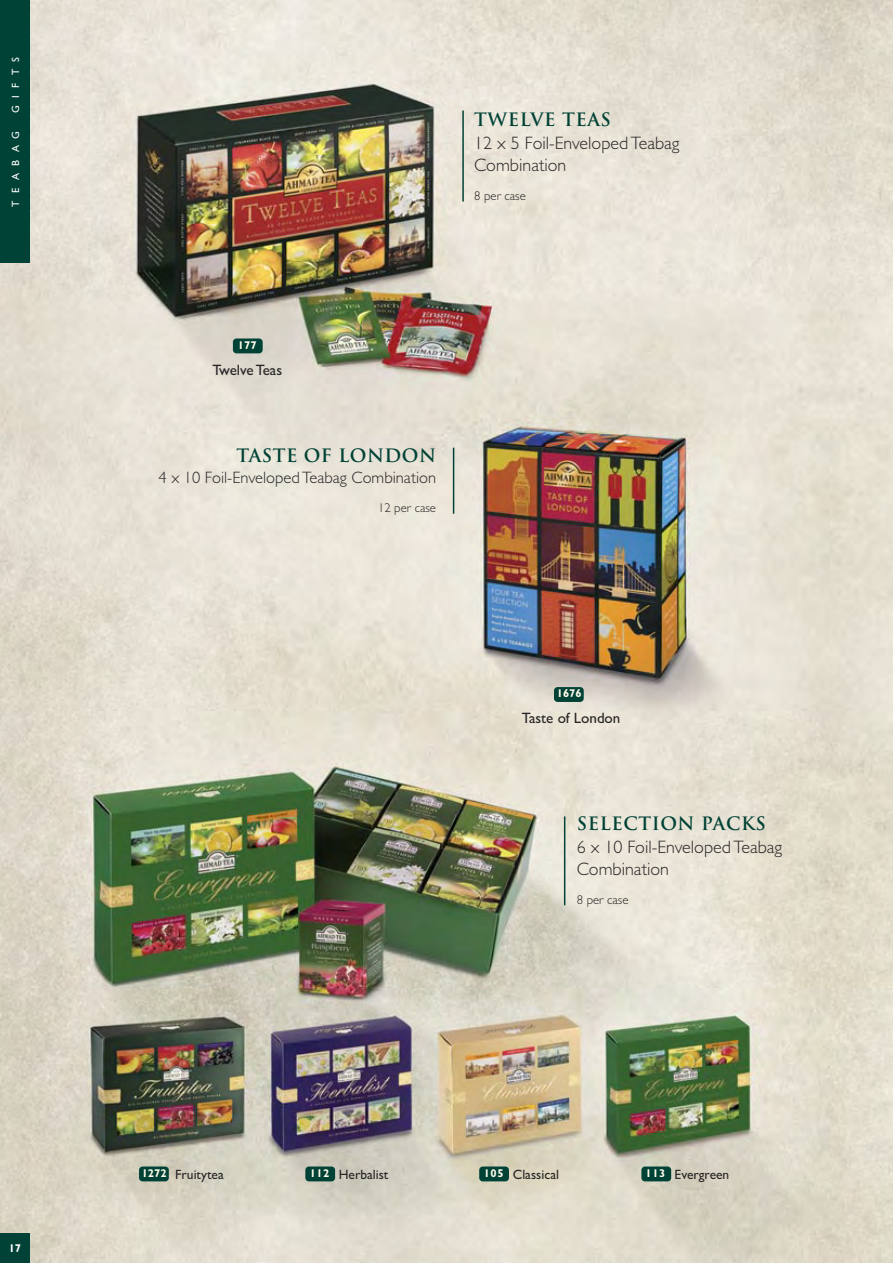
<style>
.page{position:relative;width:893px;height:1263px;background:#fff}
.page>*{position:absolute;margin:0;border:0;box-sizing:border-box;transform-origin:0 0}
.t1{font:300 18px "Gill Sans";color:#272526}
.t2{font:700 18px "Trajan Pro";letter-spacing:.03em;color:#004235}
.t3{font:300 16.5px "Gill Sans";color:#272526}
.t4{font:15px "Gill Sans";color:#272526}
.t5{font:13.5px "Gill Sans";color:#272526}
.t6{font:300 12.75px "Gill Sans";color:#272526}
.t7{font:700 11.25px "Gill Sans";color:#fffded}
.t8{font:700 11.25px "Gill Sans";color:#fff}
.t9{font:10.5px "Gill Sans";letter-spacing:.705em;color:#fff}
.s1{font-weight:700;font-size:11.25px;color:#fffded}
</style>
<div class="page">
<img style="left:0;top:0;width:893px;height:1263px">
<div style="left:0;top:1233px;width:30px;height:30px;background:#004235"></div>
<div style="left:0;top:0;width:30px;height:263px;background:#004235"></div>
<hr style="left:462px;top:111px;width:2px;height:91px;background:#004235">
<hr style="left:564px;top:816px;width:1px;height:89px;background:#004235">
<div style="left:139px;top:1166px;width:30px;height:15px;background:#004235;border-radius:4px"></div>
<div style="left:305px;top:1166px;width:30px;height:15px;background:#004235;border-radius:4px"></div>
<div style="left:479px;top:1166px;width:30px;height:15px;background:#004235;border-radius:4px"></div>
<div style="left:641px;top:1166px;width:30px;height:15px;background:#004235;border-radius:4px"></div>
<div style="left:233px;top:338px;width:30px;height:15px;background:#004235;border-radius:4px"></div>
<hr style="left:453px;top:448px;width:1px;height:66px;background:#004235">
<div style="left:554px;top:687px;width:30px;height:15px;background:#004235;border-radius:4px"></div>
<p class="t9" style="left:12px;top:113px;width:58px;rotate:-90deg">GIFTS</p>
<p class="t9" style="left:12px;top:207px;width:78px;rotate:-90deg">TEABAG</p>
<p class="t8" style="left:9px;top:1241px;width:14px">17</p>
<p class="t2" style="left:474px;top:109px;width:138px">TWELVE TEAS</p>
<p class="t1" style="left:474px;top:136px;width:207px">12 x 5 Foil-Enveloped Teabag</p>
<p class="t1" style="left:474px;top:159px;width:94px">Combination</p>
<p class="t6" style="left:474px;top:191px;width:53px">8 per case</p>
<p class="t7" style="left:238px;top:339px;width:20px">177</p>
<p class="t4" style="left:212px;top:365px;width:71px">Twelve Teas</p>
<p class="t2" style="left:236px;top:445px;width:201px">TASTE OF LONDON</p>
<p class="t3" style="left:159px;top:472px;width:279px">4 x 10 Foil-Enveloped Teabag Combination</p>
<p class="t6" style="left:378px;top:503px;width:60px">12 per case</p>
<p class="t7" style="left:557px;top:687px;width:26px">1676</p>
<p class="t4" style="left:522px;top:713px;width:100px">Taste of London</p>
<p class="t2" style="left:577px;top:813px;width:191px">SELECTION PACKS</p>
<p class="t1" style="left:577px;top:840px;width:207px">6 x 10 Foil-Enveloped Teabag</p>
<p class="t1" style="left:577px;top:863px;width:94px">Combination</p>
<p class="t6" style="left:577px;top:895px;width:53px">8 per case</p>
<p class="t5" style="left:142px;top:1169px;width:84px"><span class="s1">1272</span> Fruitytea</p>
<p class="t5" style="left:310px;top:1169px;width:80px"><span class="s1">112</span> Herbalist</p>
<p class="t5" style="left:484px;top:1169px;width:77px"><span class="s1">105</span> Classical</p>
<p class="t5" style="left:646px;top:1169px;width:85px"><span class="s1">113</span> Evergreen</p>
</div>
